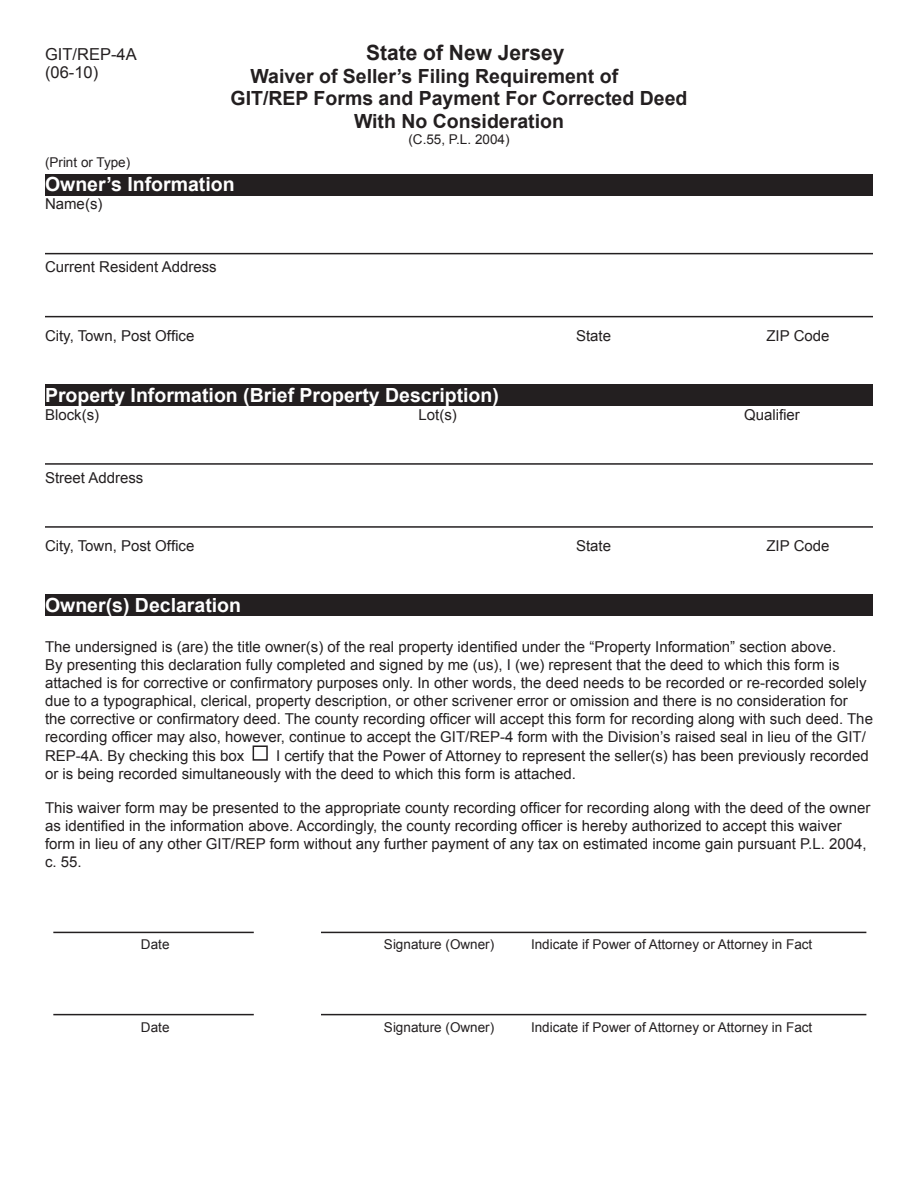
<style>
.page{position:relative;width:918px;height:1188px;background:#fff}
.page>*{position:absolute;margin:0;border:0;box-sizing:border-box;transform-origin:0 0}
.t1{font:700 21px "Arial";color:#231f20}
.t2{font:700 19.5px "Arial";color:#231f20}
.t3{font:700 19.5px "Arial";color:#fff}
.t4{font:16.5px "Arial";color:#231f20}
.t5{font:15px/18px "Arial";color:#231f20}
.t6{font:13.5px "Arial";color:#231f20}
</style>
<div class="page">
<div style="left:45px;top:174px;width:828px;height:21px;background:#231f20"></div>
<div style="left:45px;top:384px;width:828px;height:22px;background:#231f20"></div>
<div style="left:45px;top:595px;width:828px;height:21px;background:#231f20"></div>
<hr style="left:45px;top:253px;width:828px;height:1px;background:#231f20">
<hr style="left:45px;top:316px;width:828px;height:1px;background:#231f20">
<hr style="left:45px;top:463px;width:828px;height:2px;background:#231f20">
<hr style="left:45px;top:526px;width:828px;height:2px;background:#231f20">
<div style="left:253px;top:745px;width:15px;height:16px;border:2px solid #231f20"></div>
<hr style="left:53px;top:932px;width:201px;height:1px;background:#231f20">
<hr style="left:321px;top:932px;width:545px;height:1px;background:#231f20">
<hr style="left:53px;top:1014px;width:201px;height:1px;background:#231f20">
<hr style="left:321px;top:1014px;width:545px;height:1px;background:#231f20">
<p class="t4" style="left:45px;top:44px;width:93px">GIT/REP-4A</p>
<h1 class="t1" style="left:366px;top:39px;width:200px">State of New Jersey</h1>
<p class="t4" style="left:45px;top:62px;width:55px">(06-10)</p>
<h2 class="t2" style="left:250px;top:63px;width:369px">Waiver of Seller’s Filing Requirement of</h2>
<h2 class="t2" style="left:231px;top:86px;width:458px">GIT/REP Forms and Payment For Corrected Deed</h2>
<h2 class="t2" style="left:354px;top:108px;width:211px">With No Consideration</h2>
<p class="t6" style="left:408px;top:130px;width:103px">(C.55, P.L. 2004)</p>
<p class="t6" style="left:45px;top:154px;width:87px">(Print or Type)</p>
<h2 class="t3" style="left:45px;top:172px;width:191px">Owner’s Information</h2>
<p class="t5" style="left:45px;top:195px;width:59px">Name(s)</p>
<p class="t5" style="left:45px;top:258px;width:173px">Current Resident Address</p>
<p class="t5" style="left:45px;top:327px;width:151px">City, Town, Post Office</p>
<p class="t5" style="left:576px;top:327px;width:37px">State</p>
<p class="t5" style="left:766px;top:327px;width:65px">ZIP Code</p>
<h2 class="t3" style="left:45px;top:382px;width:455px">Property Information (Brief Property Description)</h2>
<p class="t5" style="left:45px;top:406px;width:56px">Block(s)</p>
<p class="t5" style="left:418px;top:406px;width:40px">Lot(s)</p>
<p class="t5" style="left:744px;top:406px;width:57px">Qualifier</p>
<p class="t5" style="left:45px;top:469px;width:100px">Street Address</p>
<p class="t5" style="left:45px;top:537px;width:151px">City, Town, Post Office</p>
<p class="t5" style="left:576px;top:537px;width:37px">State</p>
<p class="t5" style="left:766px;top:537px;width:65px">ZIP Code</p>
<h2 class="t3" style="left:45px;top:592px;width:198px">Owner(s) Declaration</h2>
<p class="t5" style="left:45px;top:638px;width:830px">The undersigned is (are) the title owner(s) of the real property identified under the “Property Information” section above.<br>By presenting this declaration fully completed and signed by me (us), I (we) represent that the deed to which this form is attached is for corrective or confirmatory purposes only. In other words, the deed needs to be recorded or re-recorded solely due to a typographical, clerical, property description, or other scrivener error or omission and there is no consideration for<br>the corrective or confirmatory deed. The county recording officer will accept this form for recording along with such deed. The recording officer may also, however, continue to accept the GIT/REP-4 form with the Division’s raised seal in lieu of the GIT/ REP-4A. By checking this box</p>
<p class="t5" style="left:45px;top:747px;width:825px;text-indent:231px">I certify that the Power of Attorney to represent the seller(s) has been previously recorded or is being recorded simultaneously with the deed to which this form is attached.</p>
<p class="t5" style="left:45px;top:799px;width:827px">This waiver form may be presented to the appropriate county recording officer for recording along with the deed of the owner as identified in the information above. Accordingly, the county recording officer is hereby authorized to accept this waiver form in lieu of any other GIT/REP form without any further payment of any tax on estimated income gain pursuant P.L. 2004, c. 55.</p>
<p class="t6" style="left:141px;top:936px;width:30px">Date</p>
<p class="t6" style="left:384px;top:936px;width:112px">Signature (Owner)</p>
<p class="t6" style="left:531px;top:936px;width:283px">Indicate if Power of Attorney or Attorney in Fact</p>
<p class="t6" style="left:141px;top:1018px;width:30px">Date</p>
<p class="t6" style="left:384px;top:1018px;width:112px">Signature (Owner)</p>
<p class="t6" style="left:531px;top:1018px;width:283px">Indicate if Power of Attorney or Attorney in Fact</p>
</div>
